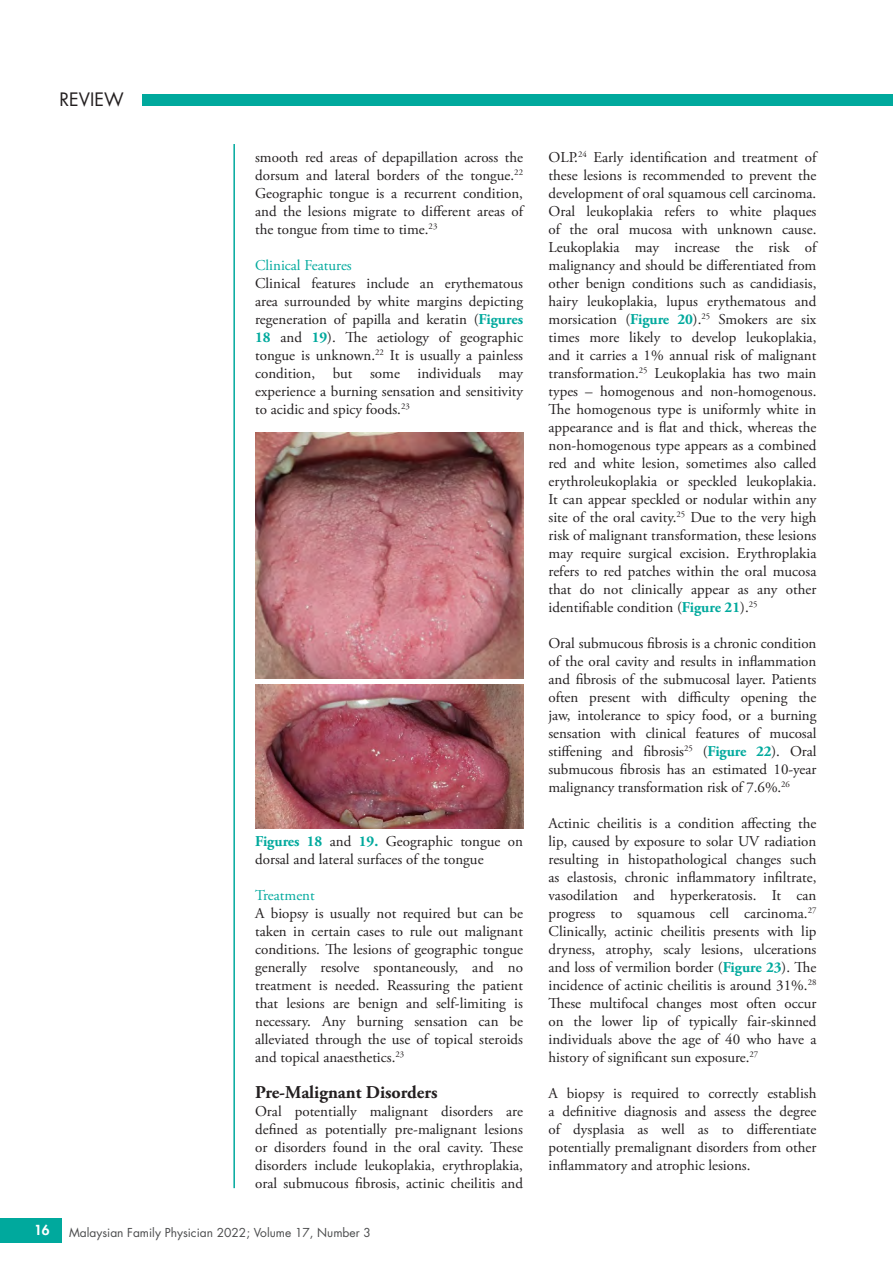
<style>
.page{position:relative;width:893px;height:1263px;background:#fff}
.page>*{position:absolute;margin:0;border:0;box-sizing:border-box;transform-origin:0 0}
.t1{font:700 18px "Adobe Garamond Pro";color:#231f20}
.t2{font:18px "Futura Std";color:#231f20}
.t3{font:15px/18px "Adobe Garamond Pro";color:#231f20;text-align:justify}
.t4{font:15px "Adobe Garamond Pro";color:#00a99d}
.t5{font:800 13.5px "Futura Std";color:#fff}
.t6{font:12px "Futura Std";color:#4b4c4d}
.s1{font-weight:700;color:#00a99d}
</style>
<div class="page">
<div style="left:142px;top:95px;width:751px;height:11px;background:#00a99d"></div>
<div style="left:0;top:1218px;width:62px;height:24px;background:#00a99d"></div>
<img style="left:255px;top:432px;width:268px;height:246px">
<hr style="left:233px;top:144px;width:2px;height:1044px;background:#00a99d">
<img style="left:255px;top:684px;width:268px;height:144px">
<p class="t2" style="left:60px;top:88px;width:66px">REVIEW</p>
<p class="t3" style="left:255px;top:149px;width:269px">smooth red areas of depapillation across the dorsum and lateral borders of the tongue.<sup>22<br></sup>Geographic tongue is a recurrent condition, and the lesions migrate to different areas of the tongue from time to time.<sup>23</sup></p>
<p class="t4" style="left:255px;top:256px;width:98px">Clinical Features</p>
<p class="t3" style="left:255px;top:275px;width:269px">Clinical features include an erythematous area surrounded by white margins depicting regeneration of papilla and keratin (<span class="s1">Figures 18</span> and <span class="s1">19</span>). The aetiology of geographic tongue is unknown.<sup>22</sup> It is usually a painless condition, but some individuals may experience a burning sensation and sensitivity to acidic and spicy foods.<sup>23</sup></p>
<p class="t3" style="left:255px;top:833px;width:269px"><span class="s1">Figures 18</span> and <span class="s1">19.</span> Geographic tongue on dorsal and lateral surfaces of the tongue</p>
<p class="t4" style="left:255px;top:886px;width:61px">Treatment</p>
<p class="t3" style="left:255px;top:905px;width:269px">A biopsy is usually not required but can be taken in certain cases to rule out malignant conditions. The lesions of geographic tongue generally resolve spontaneously, and no treatment is needed. Reassuring the patient that lesions are benign and self-limiting is necessary. Any burning sensation can be alleviated through the use of topical steroids and topical anaesthetics.<sup>23</sup></p>
<p class="t1" style="left:255px;top:1082px;width:184px">Pre-Malignant Disorders</p>
<p class="t3" style="left:255px;top:1103px;width:269px">Oral potentially malignant disorders are defined as potentially pre-malignant lesions or disorders found in the oral cavity. These disorders include leukoplakia, erythroplakia, oral submucous fibrosis, actinic cheilitis and</p>
<p class="t5" style="left:34px;top:1221px;width:17px">16</p>
<p class="t6" style="left:69px;top:1225px;width:303px">Malaysian Family Physician 2022; Volume 17, Number 3</p>
<p class="t3" style="left:548px;top:149px;width:269px">OLP.<sup>24</sup> Early identification and treatment of these lesions is recommended to prevent the development of oral squamous cell carcinoma.<br>Oral leukoplakia refers to white plaques of the oral mucosa with unknown cause.<br>Leukoplakia may increase the risk of malignancy and should be differentiated from other benign conditions such as candidiasis, hairy leukoplakia, lupus erythematous and morsication (<span class="s1">Figure 20</span>).<sup>25</sup> Smokers are six times more likely to develop leukoplakia, and it carries a 1% annual risk of malignant transformation.<sup>25</sup> Leukoplakia has two main types – homogenous and non-homogenous.<br>The homogenous type is uniformly white in appearance and is flat and thick, whereas the non-homogenous type appears as a combined red and white lesion, sometimes also called erythroleukoplakia or speckled leukoplakia.<br>It can appear speckled or nodular within any site of the oral cavity.<sup>25</sup> Due to the very high risk of malignant transformation, these lesions may require surgical excision. Erythroplakia refers to red patches within the oral mucosa that do not clinically appear as any other identifiable condition (<span class="s1">Figure 21</span>).<sup>25</sup></p>
<p class="t3" style="left:548px;top:635px;width:269px">Oral submucous fibrosis is a chronic condition of the oral cavity and results in inflammation and fibrosis of the submucosal layer. Patients often present with difficulty opening the jaw, intolerance to spicy food, or a burning sensation with clinical features of mucosal stiffening and fibrosis<sup>25</sup> (<span class="s1">Figure 22</span>). Oral submucous fibrosis has an estimated 10-year malignancy transformation risk of 7.6%.<sup>26</sup></p>
<p class="t3" style="left:549px;top:815px;width:269px">Actinic cheilitis is a condition affecting the lip, caused by exposure to solar UV radiation resulting in histopathological changes such as elastosis, chronic inflammatory infiltrate, vasodilation and hyperkeratosis. It can progress to squamous cell carcinoma.<sup>27<br></sup>Clinically, actinic cheilitis presents with lip dryness, atrophy, scaly lesions, ulcerations and loss of vermilion border (<span class="s1">Figure 23</span>). The incidence of actinic cheilitis is around 31%.<sup>28<br></sup>These multifocal changes most often occur on the lower lip of typically fair-skinned individuals above the age of 40 who have a history of significant sun exposure.<sup>27</sup></p>
<p class="t3" style="left:549px;top:1085px;width:269px">A biopsy is required to correctly establish a definitive diagnosis and assess the degree of dysplasia as well as to differentiate potentially premalignant disorders from other inflammatory and atrophic lesions.</p>
</div>
